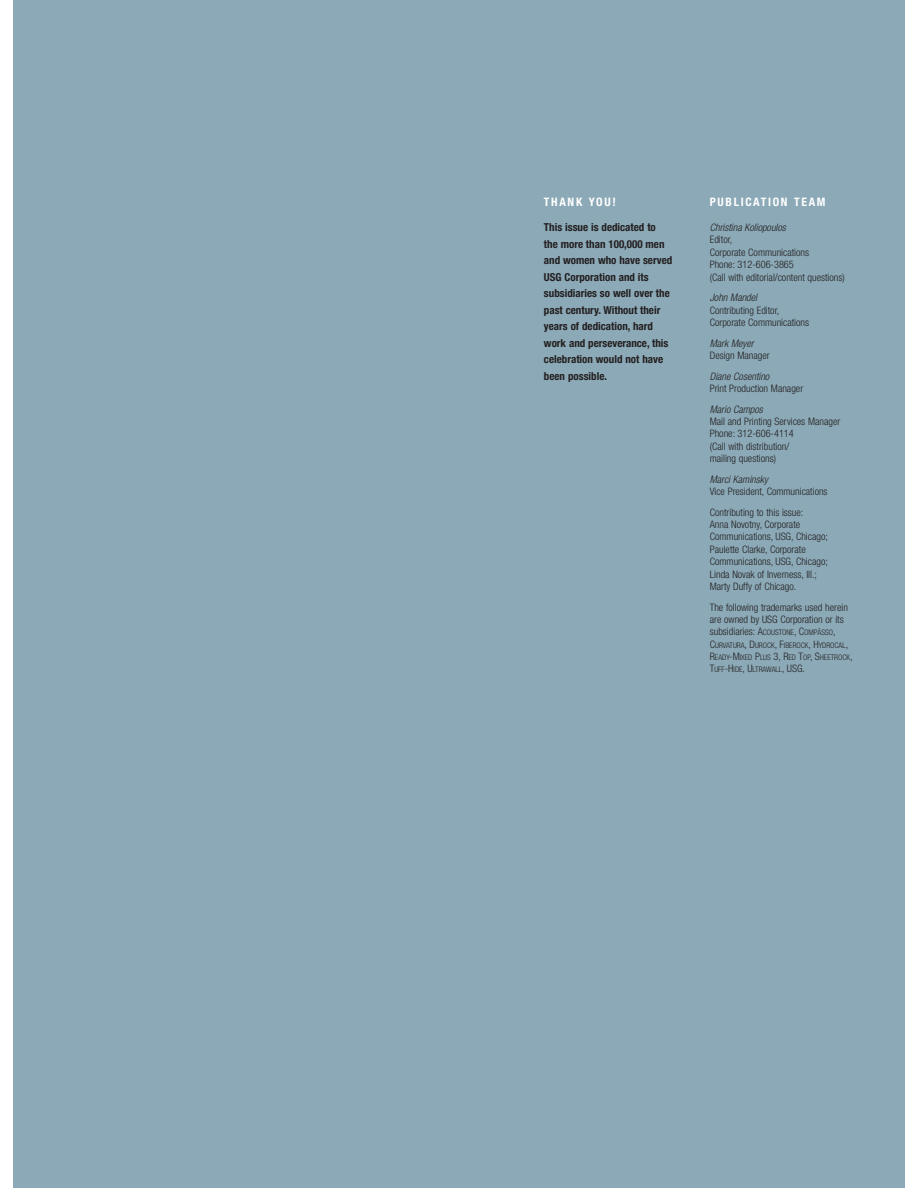
<style>
.page{position:relative;width:918px;height:1188px;background:#fff}
.page>*{position:absolute;margin:0;border:0;box-sizing:border-box;transform-origin:0 0}
.t1{font:700 condensed 11.7px "Helvetica Neue";letter-spacing:.145em;color:#fff}
.t2{font:700 condensed 10.95px/16.5px "Helvetica Neue";color:#231f20}
.t3{font:300 condensed 10.35px/12.3px "Helvetica Neue";color:#231f20}
.t4{font:italic 300 condensed 10.35px "Helvetica Neue";color:#231f20}
.t5{font:300 condensed 7.8px/12.5px "Helvetica Neue";color:#231f20}
.s1{font-size:7.8px}
.s2{font-size:10.35px}
</style>
<div class="page">
<div style="left:14px;top:0;width:891px;height:1188px;background:#8ba9b6"></div>
<p class="t1" style="left:544px;top:198px;width:73px">THANK YOU!</p>
<p class="t2" style="left:544px;top:220px;width:130px">This issue is dedicated to the more than 100,000 men and women who have served<br>USG Corporation and its subsidiaries so well over the past century. Without their years of dedication, hard work and perseverance, this celebration would not have been possible.</p>
<p class="t1" style="left:710px;top:198px;width:117px">PUBLICATION TEAM</p>
<p class="t4" style="left:710px;top:224px;width:78px">Christina Koliopoulos</p>
<p class="t3" style="left:710px;top:235px;width:137px">Editor,<br>Corporate Communications<br>Phone: 312-606-3865<br>(Call with editorial/content questions)</p>
<p class="t4" style="left:710px;top:294px;width:49px">John Mandel</p>
<p class="t3" style="left:710px;top:305px;width:101px">Contributing Editor,<br>Corporate Communications</p>
<p class="t4" style="left:710px;top:339px;width:45px">Mark Meyer</p>
<p class="t3" style="left:710px;top:350px;width:62px">Design Manager</p>
<p class="t4" style="left:710px;top:372px;width:61px">Diane Cosentino</p>
<p class="t3" style="left:710px;top:383px;width:95px">Print Production Manager</p>
<p class="t4" style="left:710px;top:405px;width:55px">Mario Campos</p>
<p class="t3" style="left:710px;top:416px;width:132px">Mail and Printing Services Manager<br>Phone: 312-606-4114<br>(Call with distribution/<br>mailing questions)</p>
<p class="t4" style="left:710px;top:475px;width:60px">Marci Kaminsky</p>
<p class="t3" style="left:710px;top:482px;width:119px;line-height:20.7px">Vice President, Communications<br>Contributing to this issue:</p>
<p class="t3" style="left:710px;top:519px;width:120px">Anna Novotny, Corporate<br>Communications, USG, Chicago;<br>Paulette Clarke, Corporate<br>Communications, USG, Chicago;<br>Linda Novak of Inverness, Ill.;<br>Marty Duffy of Chicago.</p>
<p class="t3" style="left:710px;top:602px;width:140px">The following trademarks used herein are owned by USG Corporation or its subsidiaries: A<span class="s1">COUSTONE</span>, C<span class="s1">OMPÄSSO</span>,</p>
<p class="t5" style="left:710px;top:639px;width:144px"><span class="s2">C</span>URVATURA<span class="s2">, D</span>UROCK<span class="s2">, F</span>IBEROCK<span class="s2">, H</span>YDROCAL<span class="s2">,<br>R</span>EADY<span class="s2">-M</span>IXED <span class="s2">P</span>LUS <span class="s2">3, R</span>ED <span class="s2">T</span>OP<span class="s2">, S</span>HEETROCK<span class="s2">,<br>T</span>UFF<span class="s2">-H</span>IDE<span class="s2">, U</span>LTRAWALL<span class="s2">, USG.</span></p>
</div>
